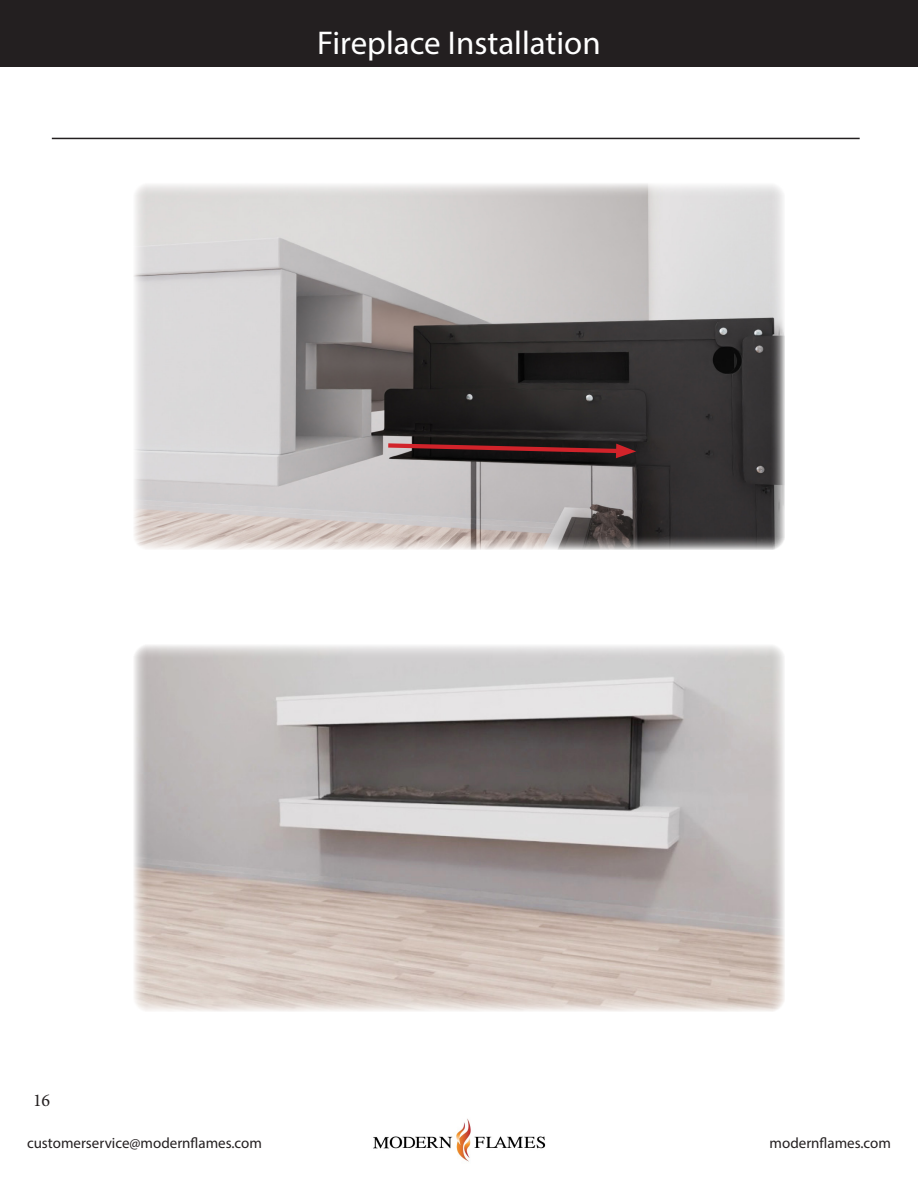
<style>
.page{position:relative;width:918px;height:1188px;background:#fff}
.page>*{position:absolute;margin:0;border:0;box-sizing:border-box;transform-origin:0 0}
.t1{font:33px "Myriad Pro";color:#fff}
.t2{font:18px "Minion Pro";color:#231f20}
.t3{font:15px "Myriad Pro";color:#231f20}
</style>
<div class="page">
<img style="left:373px;top:1118px;width:173px;height:44px">
<div style="left:0;top:0;width:918px;height:66px;background:#231f20"></div>
<img style="left:134px;top:645px;width:650px;height:367px">
<hr style="left:52px;top:138px;width:808px;height:1px;background:#231f20">
<img style="left:134px;top:183px;width:650px;height:366px">
<svg style="left:384px;top:441px;width:252px;height:17px;background:#522425"></svg>
<p class="t1" style="left:317px;top:22px;width:285px">Fireplace Installation</p>
<p class="t2" style="left:33px;top:1088px;width:19px">16</p>
<p class="t3" style="left:27px;top:1134px;width:236px">customerservice@modernflames.com</p>
<p class="t3" style="left:770px;top:1134px;width:123px">modernflames.com</p>
</div>
